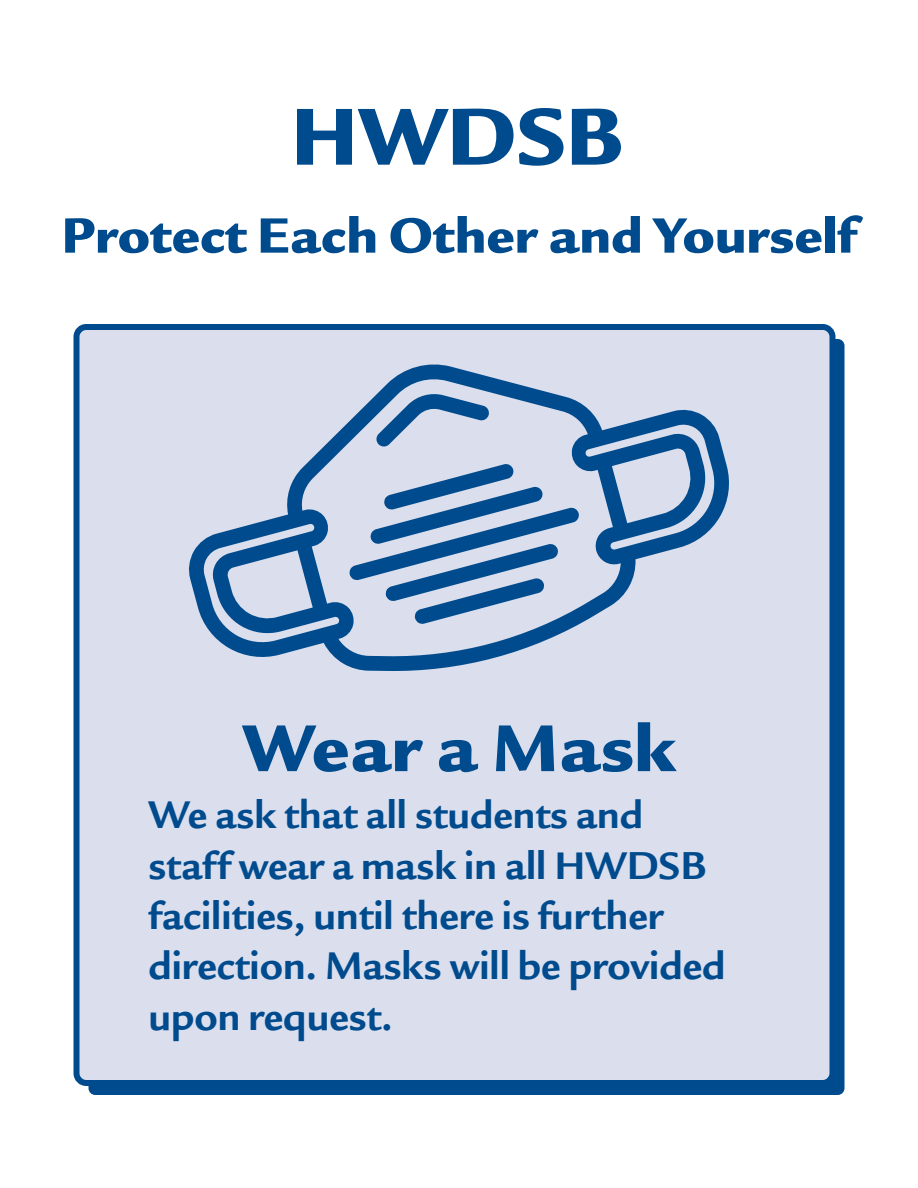
<style>
.page{position:relative;width:918px;height:1188px;background:#fff}
.page>*{position:absolute;margin:0;border:0;box-sizing:border-box;transform-origin:0 0}
.t1{font:72px "Legacy San ITC Ultr";color:#004b8d}
.t2{font:54px "Legacy San ITC Ultr";color:#004b8d}
.t3{font:700 42px/50.4px "Legacy San ITC";color:#004b8d}
</style>
<div class="page">
<svg style="left:297px;top:109px;width:55px;height:56px"></svg>
<svg style="left:358px;top:108px;width:206px;height:58px"></svg>
<svg style="left:572px;top:109px;width:49px;height:56px"></svg>
<div style="left:88px;top:339px;width:756px;height:756px;background:#004b8d;border-radius:7px"></div>
<div style="left:76px;top:327px;width:756px;height:756px;background:#dadeed;border-radius:10px"></div>
<div style="left:74px;top:324px;width:762px;height:762px;border:6px solid #004b8d;border-radius:10px"></div>
<svg style="left:189px;top:364px;width:540px;height:307px"></svg>
<svg style="left:349px;top:463px;width:231px;height:161px"></svg>
<svg style="left:376px;top:392px;width:114px;height:55px"></svg>
<p class="t2" style="left:62px;top:203px;width:796px">Protect Each Other and Yourself</p>
<p class="t1" style="left:242px;top:705px;width:436px">Wear a Mask</p>
<p class="t3" style="left:148px;top:790px;width:578px">We ask that all students and staff wear a mask in all HWDSB facilities, until there is further direction. Masks will be provided upon request.</p>
</div>
